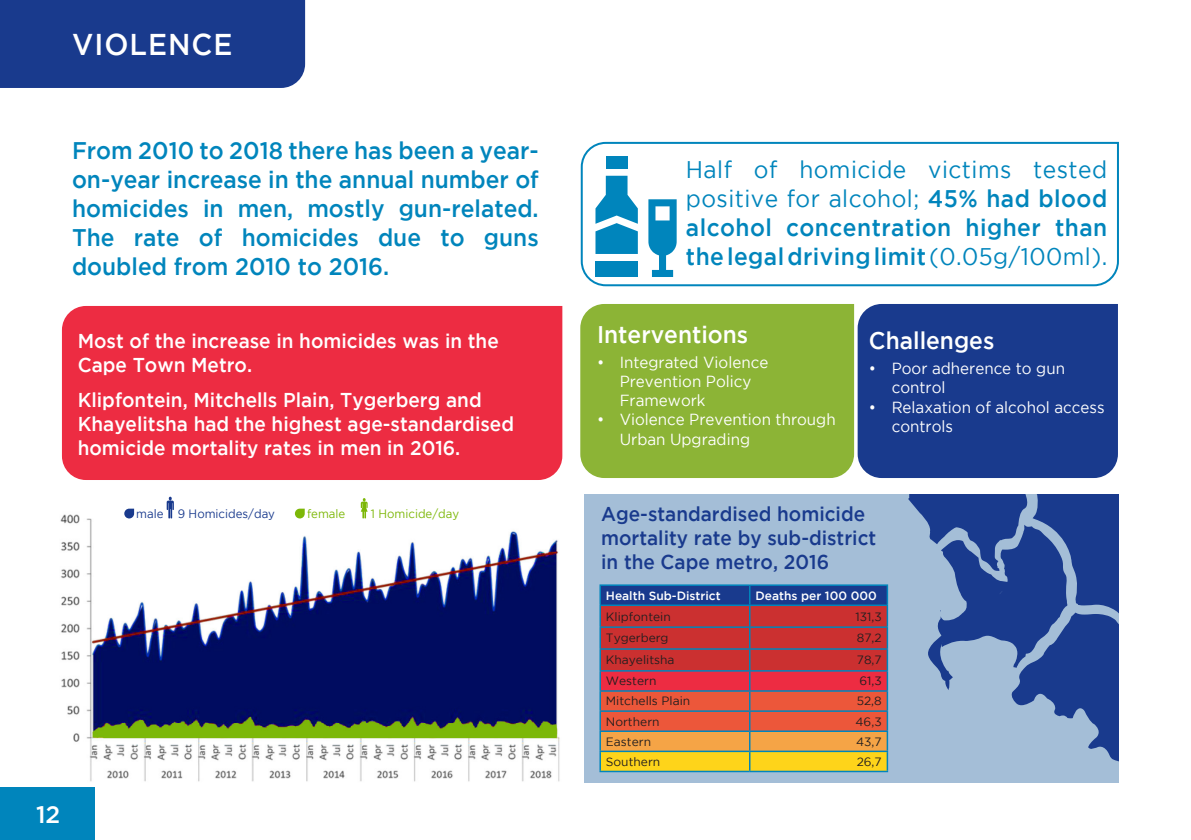
<style>
.page{position:relative;width:1191px;height:840px;background:#fff}
.page>*{position:absolute;margin:0;border:0;box-sizing:border-box;transform-origin:0 0}
.t1{font:500 30px "Gotham";letter-spacing:.035em;color:#fff;scale:.95 1}
.t2{font:500 24px/28.8px "Gotham";letter-spacing:.01em;color:#0085bc;text-align:justify;scale:.95 1}
.t3{font:500 24px "Gotham";color:#fff;scale:.95 1}
.t4{font:500 24px "Gotham";color:#fff}
.t5{font:500 20px/24px "Gotham";color:#fff;scale:.95 1}
.t6{font:500 20px/24px "Gotham";color:#193a8d;scale:.95 1}
.t7{font:16px/19.2px "Gotham";color:#fff;scale:.95 1}
.t8{font:12px "Gotham";color:#231f20}
.t9{font:500 12px "Gotham";color:#fff}
.t10{font:12px "Gotham";color:#7cb707;scale:.95 1}
.t11{font:12px "Gotham";color:#193a8d;scale:.95 1}
.s1{font-weight:400}
</style>
<div class="page">
<div style="left:0;top:0;width:305px;height:88px;background:#193a8d"></div>
<div style="left:0;top:787px;width:95px;height:52px;background:#0085bc"></div>
<div style="left:585px;top:494px;width:534px;height:287px;background:#a4bed7"></div>
<div style="left:580px;top:304px;width:274px;height:173px;background:#8cb436"></div>
<svg style="left:580px;top:141px;width:539px;height:146px"></svg>
<div style="left:62px;top:306px;width:500px;height:173px;background:#ed2c42"></div>
<div style="left:857px;top:304px;width:261px;height:173px;background:#193a8d"></div>
<div style="left:606px;top:156px;width:21px;height:13px;background:#0085bc"></div>
<svg style="left:595px;top:176px;width:43px;height:78px"></svg>
<div style="left:595px;top:261px;width:43px;height:16px;background:#0085bc"></div>
<svg style="left:648px;top:199px;width:28px;height:78px"></svg>
<img style="left:60px;top:501px;width:500px;height:281px">
<svg style="left:295px;top:508px;width:10px;height:10px"></svg>
<svg style="left:361px;top:498px;width:7px;height:20px"></svg>
<svg style="left:124px;top:508px;width:10px;height:10px"></svg>
<svg style="left:167px;top:496px;width:7px;height:22px"></svg>
<svg style="left:599px;top:494px;width:520px;height:279px"></svg>
<hr style="left:599px;top:770px;width:150px;height:1px;background:#0085bc">
<hr style="left:749px;top:770px;width:139px;height:1px;background:#0085bc">
<hr style="left:1190px;top:731px;width:1px;height:40px;background:#193a8d">
<p class="t1" style="left:72px;top:27px;width:170px">VIOLENCE</p>
<p class="t2" style="left:72px;top:136px;width:493px">From 2010 to 2018 there has been a year&shy;on-year increase in the annual number of homicides in men, mostly gun-related.<br>The rate of homicides due to guns doubled from 2010 to 2016.</p>
<p class="t2" style="left:686px;top:155px;width:445px"><span class="s1">Half of homicide victims tested positive for alcohol;</span> 45% had blood alcohol concentration higher than the legal driving limit <span class="s1">(0.05g/100ml).</span></p>
<p class="t4" style="left:36px;top:799px;width:26px">12</p>
<p class="t5" style="left:78px;top:328px;width:445px">Most of the increase in homicides was in the<br>Cape Town Metro.</p>
<p class="t5" style="left:78px;top:387px;width:461px">Klipfontein, Mitchells Plain, Tygerberg and<br>Khayelitsha had the highest age-standardised homicide mortality rates in men in 2016.</p>
<p class="t3" style="left:597px;top:320px;width:161px">Interventions</p>
<p class="t7" style="left:619px;top:352px;width:158px;text-indent:-23px">• Integrated Violence<br>Prevention Policy<br>Framework</p>
<p class="t7" style="left:619px;top:409px;width:229px;text-indent:-23px">• Violence Prevention through<br>Urban Upgrading</p>
<p class="t3" style="left:869px;top:327px;width:133px">Challenges</p>
<p class="t7" style="left:891px;top:358px;width:184px;text-indent:-23px">• Poor adherence to gun control</p>
<p class="t7" style="left:891px;top:397px;width:226px;text-indent:-23px">• Relaxation of alcohol access controls</p>
<p class="t11" style="left:136px;top:507px;width:30px">male</p>
<p class="t11" style="left:178px;top:507px;width:104px">9 Homicides/day</p>
<p class="t10" style="left:307px;top:507px;width:42px">female</p>
<p class="t10" style="left:371px;top:507px;width:94px">1 Homicide/day</p>
<p class="t6" style="left:601px;top:501px;width:291px">Age-standardised homicide mortality rate by sub-district in the Cape metro, 2016</p>
<p class="t9" style="left:606px;top:588px;width:116px">Health Sub-District</p>
<p class="t9" style="left:755px;top:588px;width:123px">Deaths per 100 000</p>
<p class="t8" style="left:606px;top:609px;width:66px">Klipfontein</p>
<p class="t8" style="left:855px;top:609px;width:28px">131,3</p>
<p class="t8" style="left:606px;top:631px;width:64px">Tygerberg</p>
<p class="t8" style="left:857px;top:631px;width:26px">87,2</p>
<p class="t8" style="left:606px;top:653px;width:70px">Khayelitsha</p>
<p class="t8" style="left:857px;top:653px;width:26px">78,7</p>
<p class="t8" style="left:606px;top:674px;width:52px">Western</p>
<p class="t8" style="left:859px;top:674px;width:24px">61,3</p>
<p class="t8" style="left:606px;top:694px;width:86px">Mitchells Plain</p>
<p class="t8" style="left:856px;top:694px;width:27px">52,8</p>
<p class="t8" style="left:606px;top:714px;width:55px">Northern</p>
<p class="t8" style="left:855px;top:714px;width:28px">46,3</p>
<p class="t8" style="left:606px;top:734px;width:47px">Eastern</p>
<p class="t8" style="left:856px;top:734px;width:27px">43,7</p>
<p class="t8" style="left:606px;top:754px;width:56px">Southern</p>
<p class="t8" style="left:856px;top:754px;width:27px">26,7</p>
</div>
